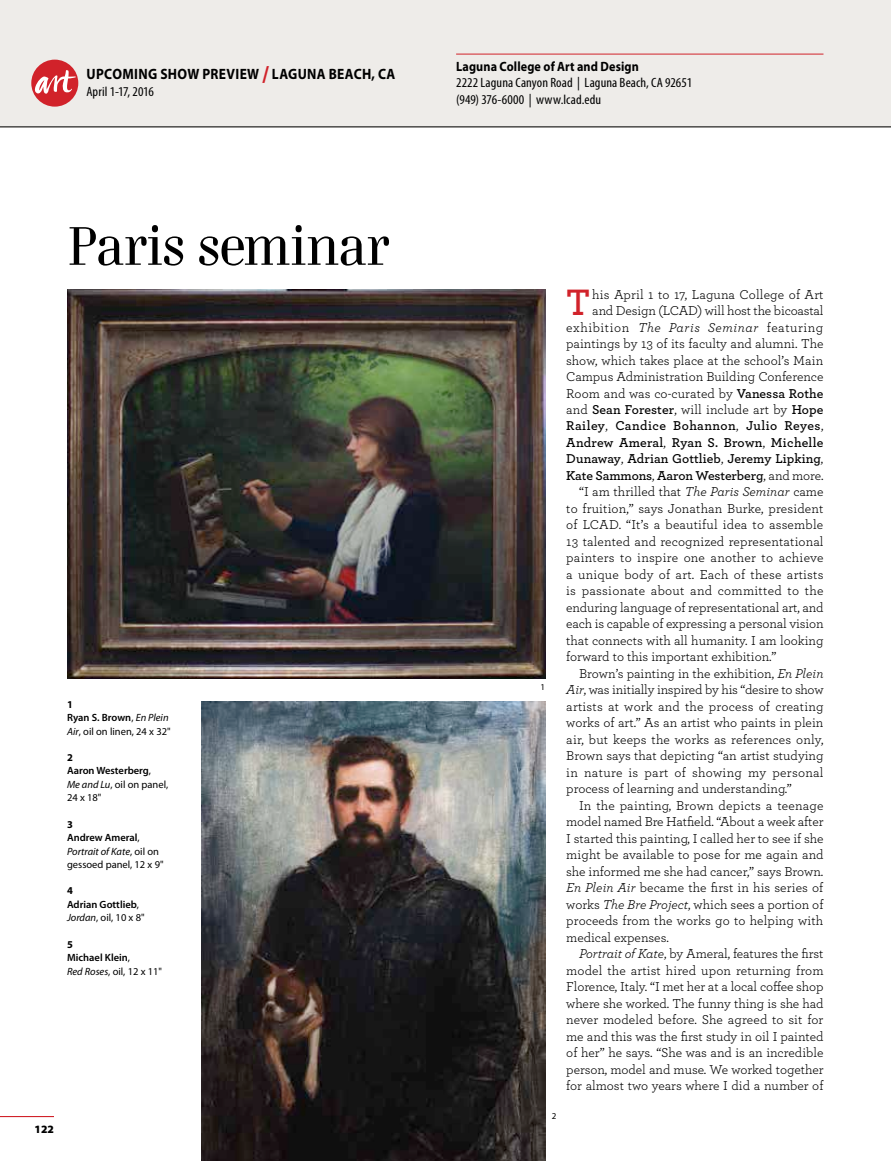
<style>
.page{position:relative;width:891px;height:1161px;background:#fff}
.page>*{position:absolute;margin:0;border:0;box-sizing:border-box;transform-origin:0 0}
.t1{font:51px "Danubia OT";letter-spacing:-.035em;color:#000}
.t2{font:600 38.55px "Archer";color:#d1222a}
.t3{font:700 15px "Myriad Pro";letter-spacing:.025em;color:#000;scale:.9 1}
.t4{font:13.5px "Archer";color:#000}
.t5{font:600 13.5px "Archer";letter-spacing:.005em;color:#000}
.t6{font:condensed 13.5px/16.2px "Myriad Pro";letter-spacing:.005em;color:#000;scale:1.05 1}
.t7{font:13.5px "Archer";letter-spacing:.02em;color:#000}
.t8{font:13.5px "Archer";letter-spacing:.045em;color:#000}
.t9{font:600 13.5px "Archer";letter-spacing:.035em;color:#000}
.t10{font:13.5px "Archer";letter-spacing:.025em;color:#000}
.t11{font:700 13.5px "Myriad Pro";letter-spacing:.01em;color:#000;scale:.9 1}
.t12{font:900 11.25px "Myriad Pro";color:#000}
.t13{font:10.5px/13.5px "Myriad Pro";color:#000}
.t14{font:600 10.5px/13.5px "Myriad Pro";color:#000}
.t15{font:9px "Myriad Pro";color:#000}
.s1{font-size:23.25px;color:#d1222a}
.s2{font-weight:700}
.s3{font-weight:600}
.s4{font-style:italic}
.s5{font-weight:400}
.s6{font-weight:400;font-style:italic}
</style>
<div class="page">
<div style="left:0;top:0;width:891px;height:127px;background:#eeece9"></div>
<hr style="left:0;top:1116px;width:54px;height:1px;background:#d1222a">
<div style="left:31px;top:60px;width:47px;height:47px;background:#d1222a;border-radius:50%"></div>
<svg style="left:33px;top:70px;width:43px;height:24px"></svg>
<hr style="left:0;top:127px;width:891px;height:1px;background:#000">
<hr style="left:456px;top:54px;width:367px;height:1px;background:#d1222a">
<img style="left:68px;top:289px;width:477px;height:389px">
<img style="left:201px;top:701px;width:344px;height:460px">
<hr style="left:890px;top:54px;width:1px;height:497px;background:#f1f1f1">
<p class="t3" style="left:87px;top:66px;width:345px">UPCOMING SHOW PREVIEW <span class="s1">/</span> LAGUNA BEACH, CA</p>
<p class="t6" style="left:86px;top:83px;width:66px">April 1-17, 2016</p>
<h1 class="t1" style="left:68px;top:214px;width:324px">Paris seminar</h1>
<p class="t13" style="left:67px;top:698px;width:105px"><span class="s2">1<br></span><span class="s3">Ryan S. Brown</span>, <span class="s4">En Plein<br>Air</span>, oil on linen, 24 x 32"</p>
<p class="t13" style="left:67px;top:751px;width:103px"><span class="s2">2<br></span><span class="s3">Aaron Westerberg</span>,<br><span class="s4">Me and Lu</span>, oil on panel,<br>24 x 18"</p>
<p class="t13" style="left:67px;top:818px;width:98px"><span class="s2">3<br></span><span class="s3">Andrew Ameral</span>,<br><span class="s4">Portrait of Kate</span>, oil on gessoed panel, 12 x 9"</p>
<p class="t14" style="left:67px;top:884px;width:79px"><span class="s2">4<br></span>Adrian Gottlieb<span class="s5">,<br></span><span class="s6">Jordan</span><span class="s5">, oil, 10 x 8"</span></p>
<p class="t14" style="left:67px;top:938px;width:97px"><span class="s2">5<br></span>Michael Klein<span class="s5">,<br></span><span class="s6">Red Roses</span><span class="s5">, oil, 12 x 11"</span></p>
<p class="t12" style="left:35px;top:1123px;width:21px">122</p>
<p class="t11" style="left:456px;top:59px;width:205px">Laguna College of Art and Design</p>
<p class="t6" style="left:456px;top:75px;width:226px">2222 Laguna Canyon Road | Laguna Beach, CA 92651 (949) 376-6000 | www.lcad.edu</p>
<p class="t15" style="left:540px;top:682px;width:6px">1</p>
<p class="t15" style="left:552px;top:1111px;width:6px">2</p>
<h2 class="t2" style="left:566px;top:273px;width:26px">T</h2>
<p class="t4" style="left:592px;top:285px;width:233px">his April 1 to 17, Laguna College of Art</p>
<p class="t4" style="left:592px;top:301px;width:233px">and Design (LCAD) will host the bicoastal</p>
<p class="t8" style="left:566px;top:318px;width:259px">exhibition <span class="s4">The Paris Seminar</span> featuring</p>
<p class="t4" style="left:566px;top:334px;width:259px">paintings by 13 of its faculty and alumni. The</p>
<p class="t4" style="left:566px;top:351px;width:259px">show, which takes place at the school’s Main</p>
<p class="t4" style="left:566px;top:367px;width:259px">Campus Administration Building Conference</p>
<p class="t4" style="left:566px;top:384px;width:259px">Room and was co-curated by <span class="s3">Vanessa Rothe</span></p>
<p class="t4" style="left:566px;top:400px;width:259px">and <span class="s3">Sean Forester</span>, will include art by <span class="s3">Hope</span></p>
<p class="t9" style="left:566px;top:416px;width:259px">Railey<span class="s5">,</span> Candice Bohannon<span class="s5">,</span> Julio Reyes<span class="s5">,</span></p>
<p class="t5" style="left:566px;top:432px;width:259px">Andrew Ameral<span class="s5">,</span> Ryan S. Brown<span class="s5">,</span> Michelle</p>
<p class="t5" style="left:566px;top:449px;width:259px">Dunaway<span class="s5">,</span> Adrian Gottlieb<span class="s5">,</span> Jeremy Lipking<span class="s5">,</span></p>
<p class="t5" style="left:566px;top:465px;width:259px">Kate Sammons<span class="s5">,</span> Aaron Westerberg<span class="s5">, and more.</span></p>
<p class="t4" style="left:579px;top:483px;width:246px">“I am thrilled that <span class="s4">The Paris Seminar</span> came</p>
<p class="t4" style="left:566px;top:499px;width:259px">to fruition,” says Jonathan Burke, president</p>
<p class="t4" style="left:566px;top:516px;width:259px">of LCAD. “It’s a beautiful idea to assemble</p>
<p class="t4" style="left:566px;top:532px;width:259px">13 talented and recognized representational</p>
<p class="t7" style="left:566px;top:549px;width:259px">painters to inspire one another to achieve</p>
<p class="t4" style="left:566px;top:565px;width:259px">a unique body of art. Each of these artists</p>
<p class="t7" style="left:566px;top:582px;width:259px">is passionate about and committed to the</p>
<p class="t4" style="left:566px;top:598px;width:259px">enduring language of representational art, and</p>
<p class="t4" style="left:566px;top:615px;width:259px">each is capable of expressing a personal vision</p>
<p class="t4" style="left:566px;top:631px;width:259px">that connects with all humanity. I am looking</p>
<p class="t4" style="left:566px;top:648px;width:212px">forward to this important exhibition.”</p>
<p class="t4" style="left:579px;top:664px;width:246px">Brown’s painting in the exhibition, <span class="s4">En Plein</span></p>
<p class="t4" style="left:566px;top:681px;width:259px"><span class="s4">Air</span>, was initially inspired by his “desire to show</p>
<p class="t4" style="left:566px;top:697px;width:259px">artists at work and the process of creating</p>
<p class="t4" style="left:566px;top:714px;width:259px">works of art.” As an artist who paints in plein</p>
<p class="t4" style="left:566px;top:730px;width:259px">air, but keeps the works as references only,</p>
<p class="t4" style="left:566px;top:747px;width:259px">Brown says that depicting “an artist studying</p>
<p class="t10" style="left:566px;top:763px;width:259px">in nature is part of showing my personal</p>
<p class="t4" style="left:566px;top:780px;width:227px">process of learning and understanding.”</p>
<p class="t4" style="left:579px;top:796px;width:246px">In the painting, Brown depicts a teenage</p>
<p class="t4" style="left:566px;top:813px;width:259px">model named Bre Hatfield. “About a week after</p>
<p class="t4" style="left:566px;top:829px;width:259px">I started this painting, I called her to see if she</p>
<p class="t4" style="left:566px;top:846px;width:259px">might be available to pose for me again and</p>
<p class="t4" style="left:566px;top:862px;width:259px">she informed me she had cancer,” says Brown.</p>
<p class="t4" style="left:566px;top:879px;width:259px"><span class="s4">En Plein Air</span> became the first in his series of</p>
<p class="t4" style="left:566px;top:895px;width:259px">works <span class="s4">The Bre Project</span>, which sees a portion of</p>
<p class="t4" style="left:566px;top:912px;width:259px">proceeds from the works go to helping with</p>
<p class="t4" style="left:566px;top:928px;width:104px">medical expenses.</p>
<p class="t4" style="left:579px;top:945px;width:246px"><span class="s4">Portrait of Kate</span>, by Ameral, features the first</p>
<p class="t4" style="left:566px;top:961px;width:259px">model the artist hired upon returning from</p>
<p class="t4" style="left:566px;top:978px;width:259px">Florence, Italy. “I met her at a local coffee shop</p>
<p class="t4" style="left:566px;top:994px;width:259px">where she worked. The funny thing is she had</p>
<p class="t4" style="left:566px;top:1011px;width:259px">never modeled before. She agreed to sit for</p>
<p class="t4" style="left:566px;top:1027px;width:259px">me and this was the first study in oil I painted</p>
<p class="t4" style="left:566px;top:1044px;width:259px">of her” he says. “She was and is an incredible</p>
<p class="t4" style="left:566px;top:1060px;width:259px">person, model and muse. We worked together</p>
<p class="t4" style="left:566px;top:1077px;width:259px">for almost two years where I did a number of</p>
</div>
